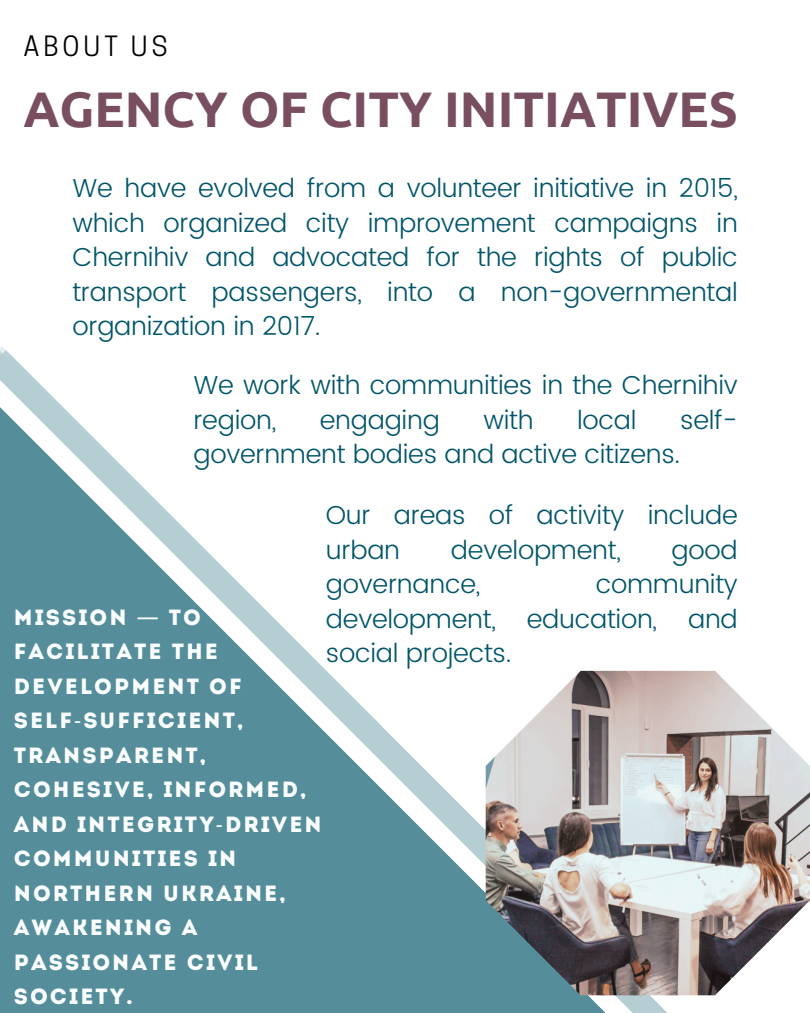
<style>
.page{position:relative;width:810px;height:1013px;background:#fff}
.page>*{position:absolute;margin:0;border:0;box-sizing:border-box;transform-origin:0 0}
.t1{font:700 50px "Ubuntu";color:#794e61}
.t2{font:26.2px "Cooper Hewitt";letter-spacing:.15em;color:#000}
.t3{font:300 26px/34.5px "Poppins";letter-spacing:-.01em;color:#00556a}
.t4{font:22px/34.5px "Intro";letter-spacing:.09em;color:#fafeff}
.s1{font-family:"Noto Sans Gurmukhi"}
.s2{font-family:"Noto Sans"}
</style>
<div class="page">
<img style="left:0;top:346px;width:715px;height:666px">
<img style="left:486px;top:671px;width:324px;height:324px">
<h3 class="t2" style="left:23px;top:36px;width:146px">ABOUT US</h3>
<h3 class="t1" style="left:23px;top:80px;width:716px">AGENCY OF CITY INITIATIVES</h3>
<h1 class="t3" style="left:72px;top:171px;width:667px;text-align:justify">We have evolved from a volunteer initiative in 2015, which organized city improvement campaigns in Chernihiv and advocated for the rights of public transport passengers, into a non-governmental organization in 2017.</h1>
<p class="t3" style="left:193px;top:368px;width:546px">We work with communities in the Chernihiv region,</p>
<p class="t3" style="left:193px;top:402px;width:546px;text-indent:487px">self&shy;government bodies and active citizens.</p>
<p class="t3" style="left:326px;top:498px;width:413px">Our areas of activity include urban</p>
<p class="t3" style="left:320px;top:402px;width:122px">engaging</p>
<p class="t3" style="left:483px;top:402px;width:52px">with</p>
<p class="t3" style="left:577px;top:402px;width:61px">local</p>
<p class="t3" style="left:451px;top:532px;width:171px">development,</p>
<p class="t3" style="left:672px;top:532px;width:68px">good</p>
<p class="t3" style="left:326px;top:567px;width:156px">governance,</p>
<p class="t3" style="left:326px;top:567px;width:413px;text-align:justify;text-indent:270px">community development, education, and social projects.</p>
<h3 class="t4" style="left:14px;top:602px;width:229px">MISSION <span class="s1">—</span> TO<br>FACILITATE THE<br>DEVELOPMENT OF</h3>
<p class="t4" style="left:14px;top:705px;width:309px">SELF<span class="s2">-</span>SUFFICIENT,<br>TRANSPARENT,<br>COHESIVE, INFORMED,<br>AND INTEGRITY<span class="s2">-</span>DRIVEN<br>COMMUNITIES IN<br>NORTHERN UKRAINE,<br>AWAKENING A<br>PASSIONATE CIVIL<br>SOCIETY.</p>
</div>
